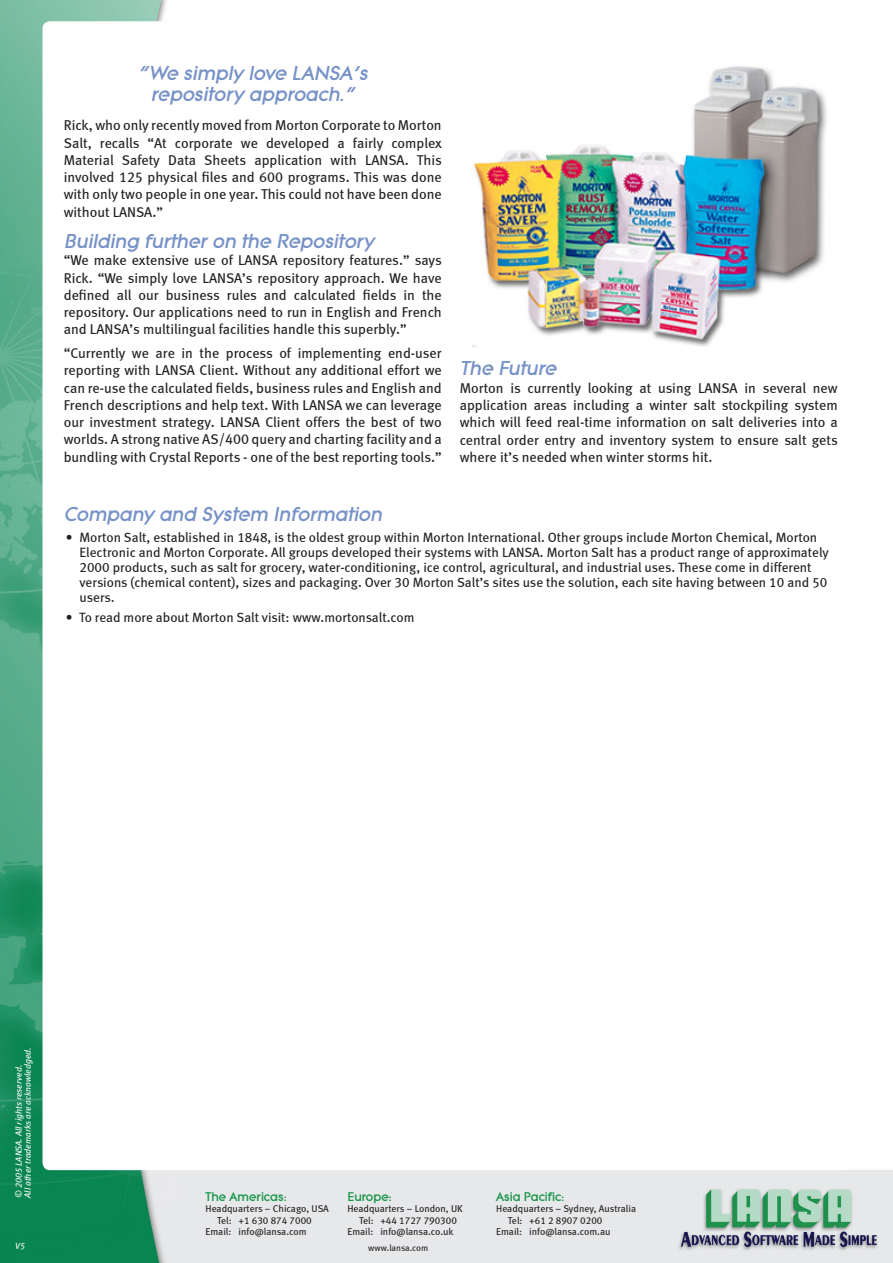
<style>
.page{position:relative;width:893px;height:1263px;background:#fff}
.page>*{position:absolute;margin:0;border:0;box-sizing:border-box;transform-origin:0 0}
.t1{font:italic 800 21px/21px "Litera EF";color:#7792c7;text-align:center}
.t2{font:14.25px/17.2px "Meta Book LF";color:#231f20;text-align:justify}
.t3{font:13.5px/15px "Meta Book LF";color:#231f20}
.t4{font:800 13.2px "Litera EF";color:#18964c}
.t5{font:9.9px "Meta Book LF";color:#231f20}
.t6{font:italic 9px/9px "Meta Book LF";color:#fff}
.t7{font:9px "Meta Book LF";letter-spacing:-.005em;color:#231f20}
.t8{font:italic 9px "Meta Book LF";color:#fff;scale:.96 1}
</style>
<div class="page">
<img style="left:0;top:0;width:893px;height:1263px">
<div style="left:43px;top:21px;width:807px;height:1149px;background:#fff;border-radius:8px"></div>
<img style="left:471px;top:66px;width:356px;height:280px">
<h1 class="t1" style="left:138px;top:62px;width:236px">“We simply love LANSA’s repository approach.”</h1>
<p class="t2" style="left:64px;top:116px;width:380px">Rick, who only recently moved from Morton Corporate to Morton Salt, recalls “At corporate we developed a fairly complex Material Safety Data Sheets application with LANSA. This involved 125 physical files and 600 programs. This was done with only two people in one year. This could not have been done without LANSA.”</p>
<h1 class="t1" style="left:64px;top:231px;width:312px">Building furtheron the Repository</h1>
<p class="t2" style="left:64px;top:252px;width:380px">“We make extensive use of LANSA repository features.” says Rick. “We simply love LANSA’s repository approach. We have defined all our business rules and calculated fields in the repository. Our applications need to run in English and French and LANSA’s multilingual facilities handle this superbly.”</p>
<p class="t2" style="left:64px;top:344px;width:379px">“Currently we are in the process of implementing end-user reporting with LANSA Client. Without any additional effort we can re-use the calculated fields, business rules and English and French descriptions and help text. With LANSA we can leverage our investment strategy. LANSA Client offers the best of two worlds. A strong native AS/400 query and charting facility and a bundling with Crystal Reports - one of the best reporting tools.”</p>
<h1 class="t1" style="left:460px;top:358px;width:102px">The Future</h1>
<p class="t2" style="left:460px;top:379px;width:380px">Morton is currently looking at using LANSA in several new application areas including a winter salt stockpiling system which will feed real-time information on salt deliveries into a central order entry and inventory system to ensure salt gets where it’s needed when winter storms hit.</p>
<h1 class="t1" style="left:64px;top:504px;width:324px">Company and System Information</h1>
<p class="t3" style="left:80px;top:529px;width:751px;text-indent:-14px">• Morton Salt, established in 1848, is the oldest group within Morton International. Other groups include Morton Chemical, Morton Electronic and Morton Corporate. All groups developed their systems with LANSA. Morton Salt has a product range of approximately 2000 products, such as salt for grocery, water-conditioning, ice control, agricultural, and industrial uses. These come in different versions (chemical content), sizes and packaging. Over 30 Morton Salt’s sites use the solution, each site having between 10 and 50 users.</p>
<p class="t3" style="left:66px;top:610px;width:350px">• To read more about Morton Salt visit: www.mortonsalt.com</p>
<p class="t6" style="left:14px;top:1197px;width:152px;rotate:-90deg">© 2005 LANSA. All rights reserved.<br>All other trademarks are acknowledged.</p>
<p class="t8" style="left:15px;top:1240px;width:14px">V5</p>
<p class="t4" style="left:206px;top:1189px;width:82px">The Americas:</p>
<p class="t5" style="left:206px;top:1203px;width:125px">Headquarters – Chicago, USA</p>
<p class="t5" style="left:217px;top:1214px;width:96px">Tel: +1 630 874 7000</p>
<p class="t5" style="left:206px;top:1226px;width:103px">Email: info@lansa.com</p>
<p class="t4" style="left:347px;top:1189px;width:46px">Europe:</p>
<p class="t5" style="left:347px;top:1203px;width:117px">Headquarters – London, UK</p>
<p class="t5" style="left:359px;top:1214px;width:99px">Tel: +44 1727 790300</p>
<p class="t5" style="left:347px;top:1226px;width:108px">Email: info@lansa.co.uk</p>
<p class="t7" style="left:368px;top:1242px;width:61px">www.lansa.com</p>
<p class="t4" style="left:496px;top:1189px;width:70px">Asia Pacific:</p>
<p class="t5" style="left:496px;top:1203px;width:142px">Headquarters – Sydney, Australia</p>
<p class="t5" style="left:508px;top:1214px;width:96px">Tel: +61 2 8907 0200</p>
<p class="t5" style="left:496px;top:1226px;width:116px">Email: info@lansa.com.au</p>
</div>
